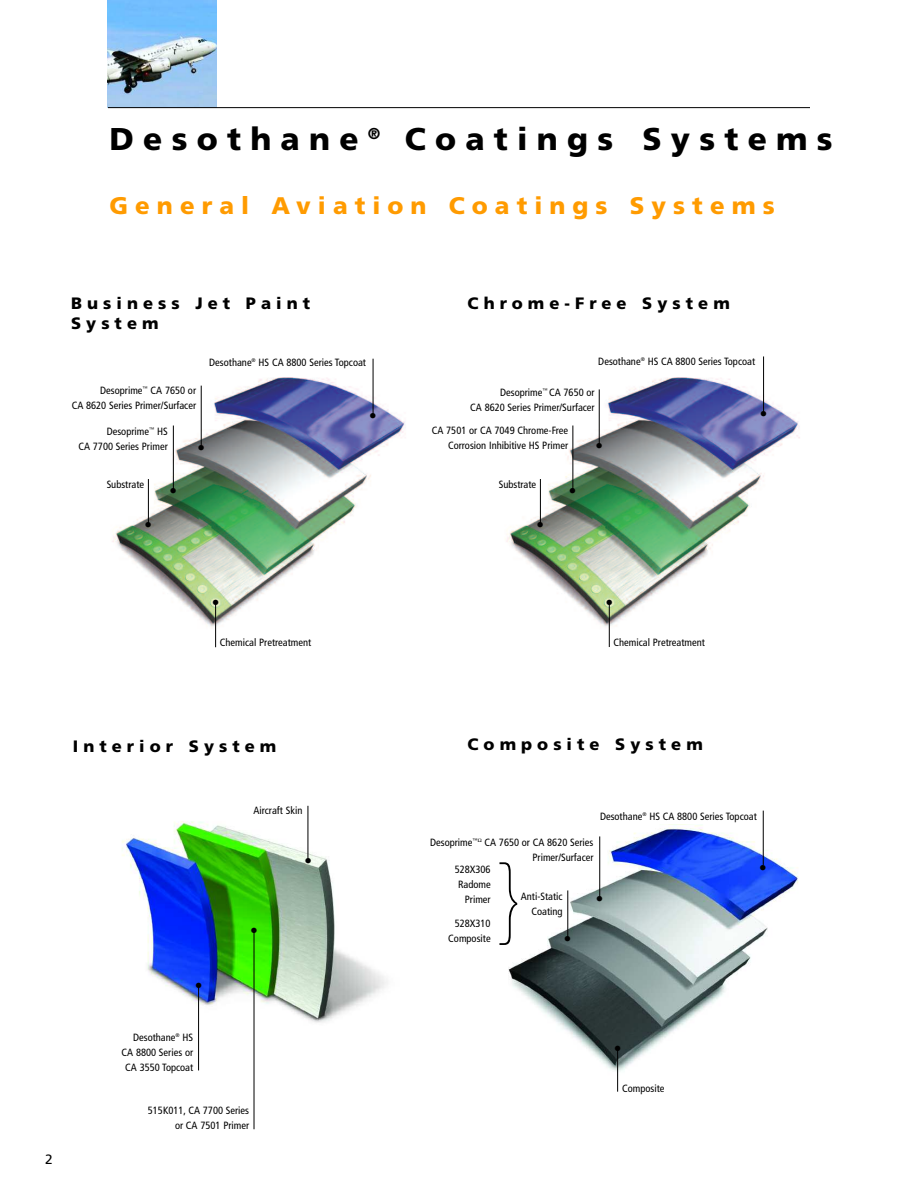
<style>
.page{position:relative;width:918px;height:1188px;background:#fff}
.page>*{position:absolute;margin:0;border:0;box-sizing:border-box;transform-origin:0 0}
.t1{font:200 91.05px "Helvetica Neue";color:#000}
.t2{font:900 31.5px "Frutiger";letter-spacing:.295em;color:#000}
.t3{font:900 24px "Frutiger";letter-spacing:.295em;color:#ff9b00}
.t4{font:900 16.5px/19.8px "Frutiger";letter-spacing:.305em;color:#000}
.t5{font:300 15px "Helvetica Neue";color:#000}
.t6{font:13.5px "Frutiger";color:#000}
.t7{font:condensed 10.5px/15px "Frutiger";color:#000;text-align:right}
</style>
<div class="page">
<img style="left:508px;top:825px;width:291px;height:256px">
<img style="left:121px;top:805px;width:267px;height:257px">
<img style="left:112px;top:370px;width:294px;height:262px">
<hr style="left:215px;top:604px;width:1px;height:43px;background:#000">
<hr style="left:201px;top:386px;width:1px;height:59px;background:#000">
<hr style="left:173px;top:426px;width:1px;height:64px;background:#000">
<hr style="left:148px;top:479px;width:1px;height:44px;background:#000">
<img style="left:506px;top:370px;width:294px;height:262px">
<hr style="left:763px;top:356px;width:1px;height:55px;background:#000">
<hr style="left:609px;top:604px;width:1px;height:43px;background:#000">
<hr style="left:599px;top:389px;width:1px;height:55px;background:#000">
<hr style="left:572px;top:426px;width:1px;height:64px;background:#000">
<hr style="left:540px;top:479px;width:1px;height:44px;background:#000">
<hr style="left:763px;top:811px;width:1px;height:54px;background:#000">
<hr style="left:599px;top:836px;width:1px;height:62px;background:#000">
<hr style="left:567px;top:890px;width:1px;height:47px;background:#000">
<hr style="left:617px;top:1049px;width:1px;height:43px;background:#000">
<hr style="left:254px;top:931px;width:1px;height:198px;background:#000">
<hr style="left:198px;top:987px;width:1px;height:83px;background:#000">
<hr style="left:308px;top:806px;width:1px;height:52px;background:#000">
<hr style="left:373px;top:359px;width:1px;height:55px;background:#000">
<img style="left:108px;top:0;width:108px;height:107px">
<hr style="left:108px;top:107px;width:702px;height:1px;background:#000">
<h2 class="t2" style="left:110px;top:126px;width:725px">Desothane <sup>®</sup> Coatings Systems</h2>
<h3 class="t3" style="left:110px;top:196px;width:667px">General Aviation Coatings Systems</h3>
<h3 class="t4" style="left:71px;top:295px;width:241px">Business Jet Paint<br>System</h3>
<p class="t7" style="left:209px;top:356px;width:158px">Desothane<sup>®</sup> HS CA 8800 Series Topcoat</p>
<h3 class="t4" style="left:468px;top:295px;width:264px">Chrome-Free System</h3>
<p class="t7" style="left:598px;top:355px;width:158px">Desothane<sup>®</sup> HS CA 8800 Series Topcoat</p>
<p class="t7" style="left:72px;top:383px;width:126px">Desoprime<sup>™</sup> CA 7650 or<br>CA 8620 Series Primer/Surfacer</p>
<p class="t7" style="left:78px;top:425px;width:91px">Desoprime<sup>™</sup> HS<br>CA 7700 Series Primer</p>
<p class="t7" style="left:107px;top:477px;width:39px">Substrate</p>
<h3 class="t5" style="left:197px;top:442px;width:9px">•</h3>
<h3 class="t5" style="left:169px;top:485px;width:9px">•</h3>
<h3 class="t5" style="left:369px;top:410px;width:9px">•</h3>
<p class="t7" style="left:470px;top:386px;width:126px">Desoprime<sup>™</sup> CA 7650 or<br>CA 8620 Series Primer/Surfacer</p>
<p class="t7" style="left:432px;top:424px;width:138px">CA 7501 or CA 7049 Chrome-Free<br>Corrosion Inhibitive HS Primer</p>
<p class="t7" style="left:499px;top:477px;width:39px">Substrate</p>
<h3 class="t5" style="left:595px;top:440px;width:9px">•</h3>
<h3 class="t5" style="left:569px;top:485px;width:9px">•</h3>
<h3 class="t5" style="left:760px;top:408px;width:9px">•</h3>
<h3 class="t5" style="left:145px;top:520px;width:9px">•</h3>
<h3 class="t5" style="left:537px;top:520px;width:9px">•</h3>
<h3 class="t5" style="left:219px;top:608px;width:9px;rotate:-180deg">•</h3>
<h3 class="t5" style="left:613px;top:608px;width:9px;rotate:-180deg">•</h3>
<p class="t7" style="left:220px;top:636px;width:93px">Chemical Pretreatment</p>
<p class="t7" style="left:614px;top:636px;width:93px">Chemical Pretreatment</p>
<h3 class="t4" style="left:73px;top:738px;width:205px">Interior System</h3>
<p class="t7" style="left:253px;top:803px;width:51px">Aircraft Skin</p>
<h3 class="t5" style="left:305px;top:855px;width:9px">•</h3>
<p class="t6" style="left:45px;top:1154px;width:9px">2</p>
<h3 class="t5" style="left:202px;top:991px;width:9px;rotate:-180deg">•</h3>
<h3 class="t5" style="left:258px;top:936px;width:9px;rotate:-180deg">•</h3>
<p class="t7" style="left:122px;top:1030px;width:73px">Desothane<sup>®</sup> HS<br>CA 8800 Series or<br>CA 3550 Topcoat</p>
<p class="t7" style="left:148px;top:1104px;width:103px">515K011, CA 7700 Series or CA 7501 Primer</p>
<h3 class="t4" style="left:468px;top:736px;width:237px">Composite System</h3>
<p class="t7" style="left:600px;top:810px;width:158px">Desothane<sup>®</sup> HS CA 8800 Series Topcoat</p>
<p class="t7" style="left:430px;top:835px;width:165px">Desoprime<sup>™</sup> CA 7650 or CA 8620 Series<br>Primer/Surfacer</p>
<h1 class="t1" style="left:495px;top:864px;width:32px">}</h1>
<p class="t7" style="left:455px;top:863px;width:37px">528X306<br>Radome<br>Primer</p>
<p class="t7" style="left:448px;top:917px;width:44px">528X310<br>Composite</p>
<p class="t7" style="left:521px;top:889px;width:43px">Anti-Static<br>Coating</p>
<h3 class="t5" style="left:596px;top:894px;width:9px">•</h3>
<h3 class="t5" style="left:564px;top:933px;width:9px">•</h3>
<h3 class="t5" style="left:622px;top:1053px;width:9px;rotate:-180deg">•</h3>
<p class="t7" style="left:622px;top:1081px;width:44px">Composite</p>
<h3 class="t5" style="left:759px;top:862px;width:9px">•</h3>
</div>
